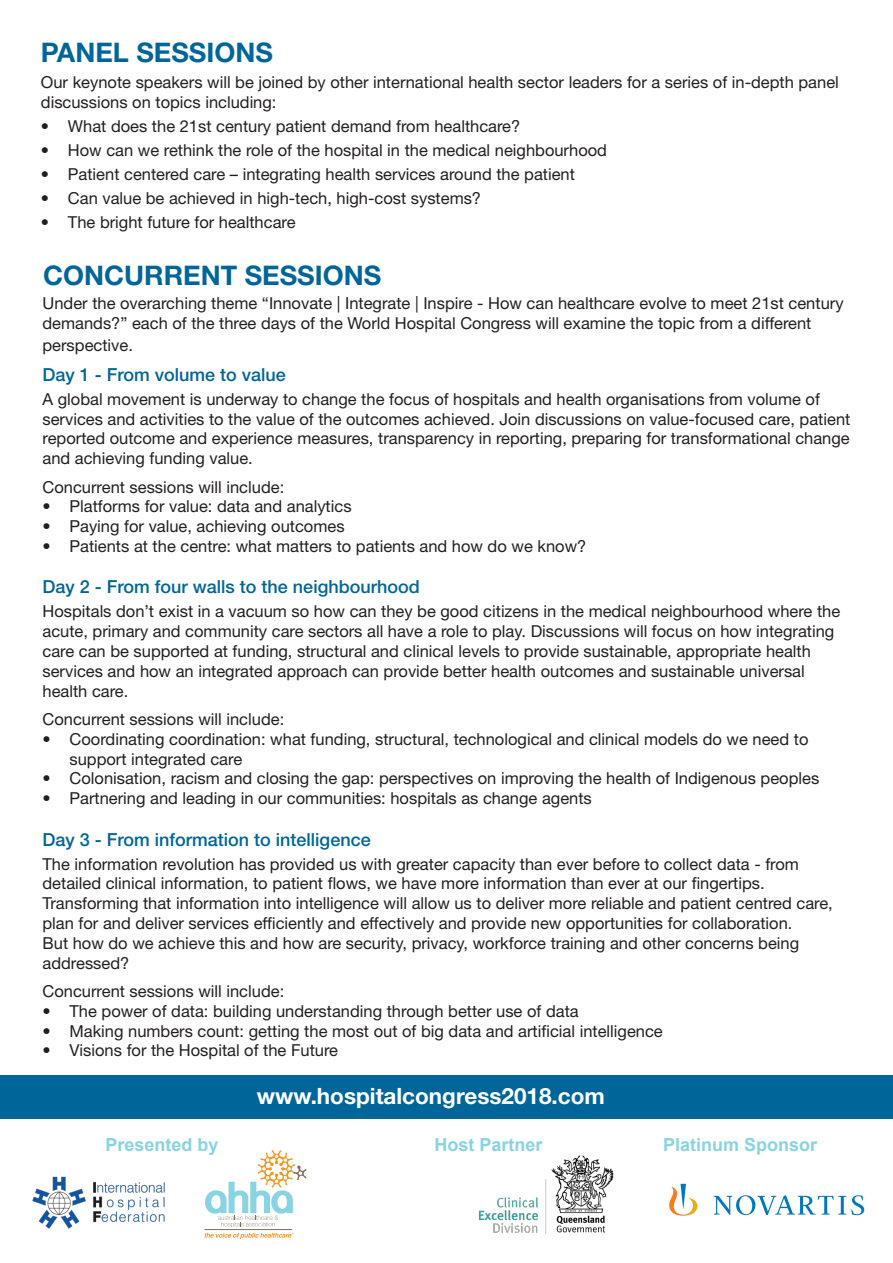
<style>
.page{position:relative;width:893px;height:1263px;background:#fff}
.page>*{position:absolute;margin:0;border:0;box-sizing:border-box;transform-origin:0 0}
.t1{font:700 27px "Helvetica Neue LT Std";color:#069}
.t2{font:700 22.5px "Helvetica Neue LT Std";color:#fff}
.t3{font:500 18px "Helvetica Neue LT Std";color:#069}
.t4{font:700 18px "Arial";color:#88d4e2}
.t5{font:16.5px/19.8px "Helvetica Neue LT Std";color:#231f20}
</style>
<div class="page">
<img style="left:32px;top:1176px;width:133px;height:53px">
<svg style="left:205px;top:1150px;width:102px;height:77px"></svg>
<hr style="left:204px;top:1229px;width:88px;height:1px;background:#80705f">
<svg style="left:205px;top:1233px;width:89px;height:6px"></svg>
<img style="left:478px;top:1155px;width:136px;height:79px">
<div style="left:0;top:1075px;width:893px;height:44px;background:#069"></div>
<svg style="left:669px;top:1184px;width:195px;height:32px"></svg>
<p class="t1" style="left:41px;top:35px;width:234px">PANEL SESSIONS</p>
<p class="t5" style="left:41px;top:72px;width:799px">Our keynote speakers will be joined by other international health sector leaders for a series of in-depth panel discussions on topics including:</p>
<p class="t5" style="left:41px;top:116px;width:481px">• What does the 21st century patient demand from healthcare?</p>
<p class="t5" style="left:41px;top:140px;width:568px">• How can we rethink the role of the hospital in the medical neighbourhood</p>
<p class="t5" style="left:41px;top:164px;width:536px">• Patient centered care – integrating health services around the patient</p>
<p class="t5" style="left:41px;top:188px;width:442px">• Can value be achieved in high-tech, high-cost systems?</p>
<p class="t5" style="left:41px;top:212px;width:256px">• The bright future for healthcare</p>
<p class="t1" style="left:43px;top:258px;width:340px">CONCURRENT SESSIONS</p>
<p class="t5" style="left:43px;top:293px;width:803px">Under the overarching theme “Innovate | Integrate | Inspire - How can healthcare evolve to meet 21st century demands?” each of the three days of the World Hospital Congress will examine the topic from a different</p>
<p class="t5" style="left:43px;top:335px;width:92px">perspective.</p>
<p class="t3" style="left:43px;top:364px;width:245px">Day 1 - From volume to value</p>
<p class="t5" style="left:43px;top:389px;width:809px">A global movement is underway to change the focus of hospitals and health organisations from volume of services and activities to the value of the outcomes achieved. Join discussions on value-focused care, patient reported outcome and experience measures, transparency in reporting, preparing for transformational change and achieving funding value.</p>
<p class="t5" style="left:43px;top:477px;width:243px">Concurrent sessions will include:</p>
<p class="t5" style="left:43px;top:496px;width:311px">• Platforms for value: data and analytics</p>
<p class="t5" style="left:43px;top:516px;width:304px">• Paying for value, achieving outcomes</p>
<p class="t5" style="left:43px;top:536px;width:545px">• Patients at the centre: what matters to patients and how do we know?</p>
<p class="t3" style="left:43px;top:576px;width:379px">Day 2 - From four walls to the neighbourhood</p>
<p class="t5" style="left:43px;top:601px;width:799px">Hospitals don’t exist in a vacuum so how can they be good citizens in the medical neighbourhood where the acute, primary and community care sectors all have a role to play. Discussions will focus on how integrating care can be supported at funding, structural and clinical levels to provide sustainable, appropriate health services and how an integrated approach can provide better health outcomes and sustainable universal health care.</p>
<p class="t5" style="left:43px;top:709px;width:243px">Concurrent sessions will include:</p>
<p class="t5" style="left:70px;top:729px;width:740px;text-indent:-27px">• Coordinating coordination: what funding, structural, technological and clinical models do we need to support integrated care</p>
<p class="t5" style="left:43px;top:768px;width:778px">• Colonisation, racism and closing the gap: perspectives on improving the health of Indigenous peoples</p>
<p class="t5" style="left:43px;top:788px;width:551px">• Partnering and leading in our communities: hospitals as change agents</p>
<p class="t3" style="left:43px;top:828px;width:330px">Day 3 - From information to intelligence</p>
<p class="t5" style="left:43px;top:854px;width:792px">The information revolution has provided us with greater capacity than ever before to collect data - from detailed clinical information, to patient flows, we have more information than ever at our fingertips.<br>Transforming that information into intelligence will allow us to deliver more reliable and patient centred care, plan for and deliver services efficiently and effectively and provide new opportunities for collaboration.<br>But how do we achieve this and how are security, privacy, workforce training and other concerns being addressed?</p>
<p class="t5" style="left:43px;top:981px;width:243px">Concurrent sessions will include:</p>
<p class="t5" style="left:43px;top:1001px;width:538px">• The power of data: building understanding through better use of data</p>
<p class="t5" style="left:43px;top:1020px;width:622px">• Making numbers count: getting the most out of big data and artificial intelligence</p>
<p class="t5" style="left:43px;top:1040px;width:297px">• Visions for the Hospital of the Future</p>
<p class="t2" style="left:257px;top:1081px;width:349px">www.hospitalcongress2018.com</p>
<p class="t4" style="left:105px;top:1132px;width:115px">Presented by</p>
<p class="t4" style="left:435px;top:1132px;width:110px">Host Partner</p>
<p class="t4" style="left:663px;top:1132px;width:156px">Platinum Sponsor</p>
</div>
